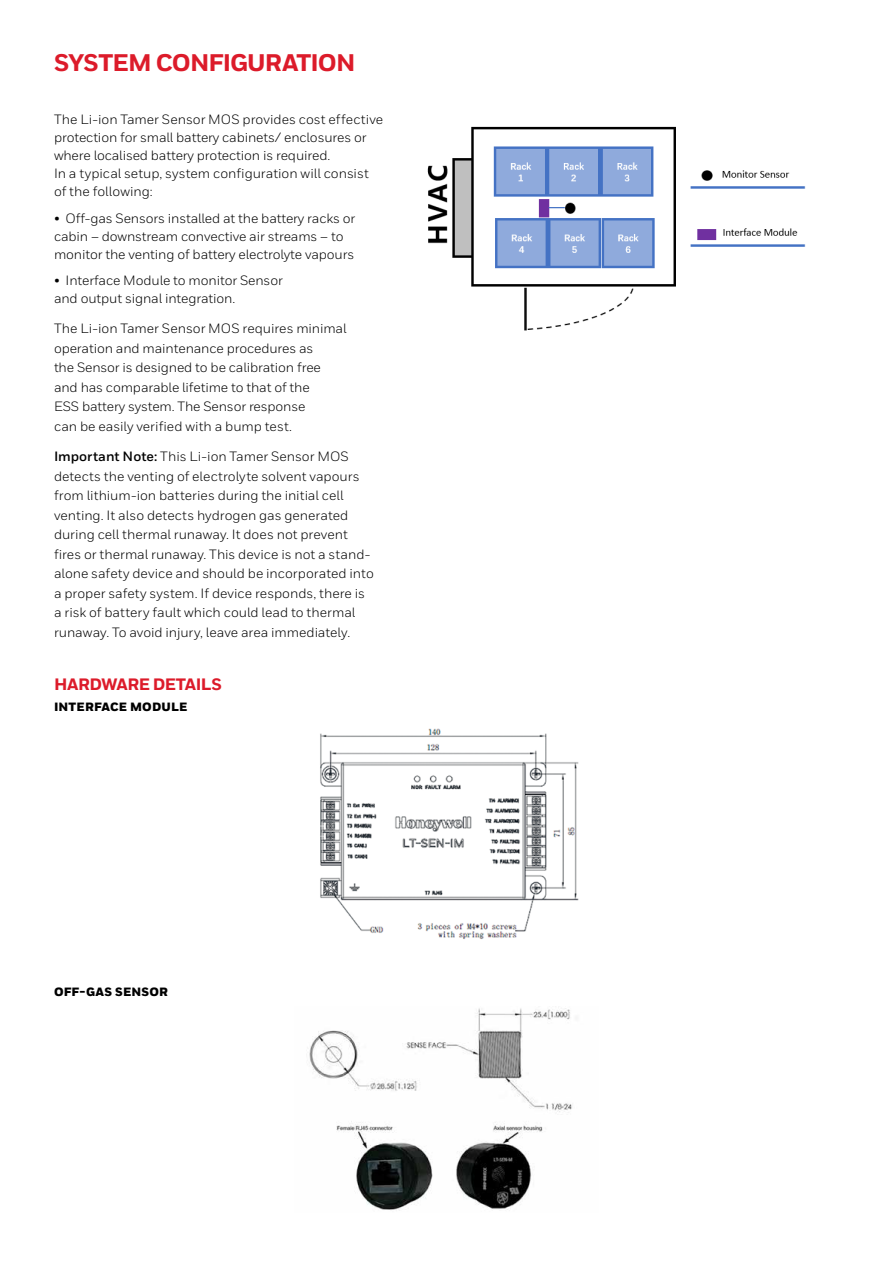
<style>
.page{position:relative;width:893px;height:1263px;background:#fff}
.page>*{position:absolute;margin:0;border:0;box-sizing:border-box;transform-origin:0 0}
.t1{font:800 24px "Honeywell Sans";letter-spacing:-.04em;color:#dc1b2a}
.t2{font:800 16.5px "Honeywell Sans";letter-spacing:-.025em;color:#dc1b2a}
.t3{font:13.5px/19.5px "Honeywell Sans";letter-spacing:-.01em;color:#000}
.t4{font:900 12px "Honeywell Sans";letter-spacing:.015em;color:#000}
.s1{font-weight:700}
</style>
<div class="page">
<img style="left:320px;top:728px;width:259px;height:211px">
<img style="left:427px;top:126px;width:379px;height:205px">
<img style="left:309px;top:1008px;width:263px;height:203px">
<h1 class="t1" style="left:54px;top:48px;width:303px">SYSTEM CONFIGURATION</h1>
<p class="t3" style="left:54px;top:111px;width:331px;line-height:18px">The Li-ion Tamer Sensor MOS provides cost effective protection for small battery cabinets/ enclosures or where localised battery protection is required.<br>In a typical setup, system configuration will consist of the following:</p>
<p class="t3" style="left:54px;top:209px;width:303px;line-height:18px">• Off-gas Sensors installed at the battery racks or cabin – downstream convective air streams – to monitor the venting of battery electrolyte vapours</p>
<p class="t3" style="left:54px;top:272px;width:230px;line-height:18px">• Interface Module to monitor Sensor and output signal integration.</p>
<p class="t3" style="left:54px;top:319px;width:294px">The Li-ion Tamer Sensor MOS requires minimal operation and maintenance procedures as<br>the Sensor is designed to be calibration free and has comparable lifetime to that of the<br>ESS battery system. The Sensor response<br>can be easily verified with a bump test.</p>
<p class="t3" style="left:54px;top:447px;width:321px"><span class="s1">Important Note:</span> This Li-ion Tamer Sensor MOS detects the venting of electrolyte solvent vapours from lithium-ion batteries during the initial cell venting. It also detects hydrogen gas generated during cell thermal runaway. It does not prevent fires or thermal runaway. This device is not a stand&shy;alone safety device and should be incorporated into a proper safety system. If device responds, there is a risk of battery fault which could lead to thermal runaway. To avoid injury, leave area immediately.</p>
<p class="t2" style="left:54px;top:674px;width:170px">HARDWARE DETAILS</p>
<p class="t4" style="left:54px;top:699px;width:135px">INTERFACE MODULE</p>
<p class="t4" style="left:54px;top:985px;width:115px">OFF-GAS SENSOR</p>
</div>
